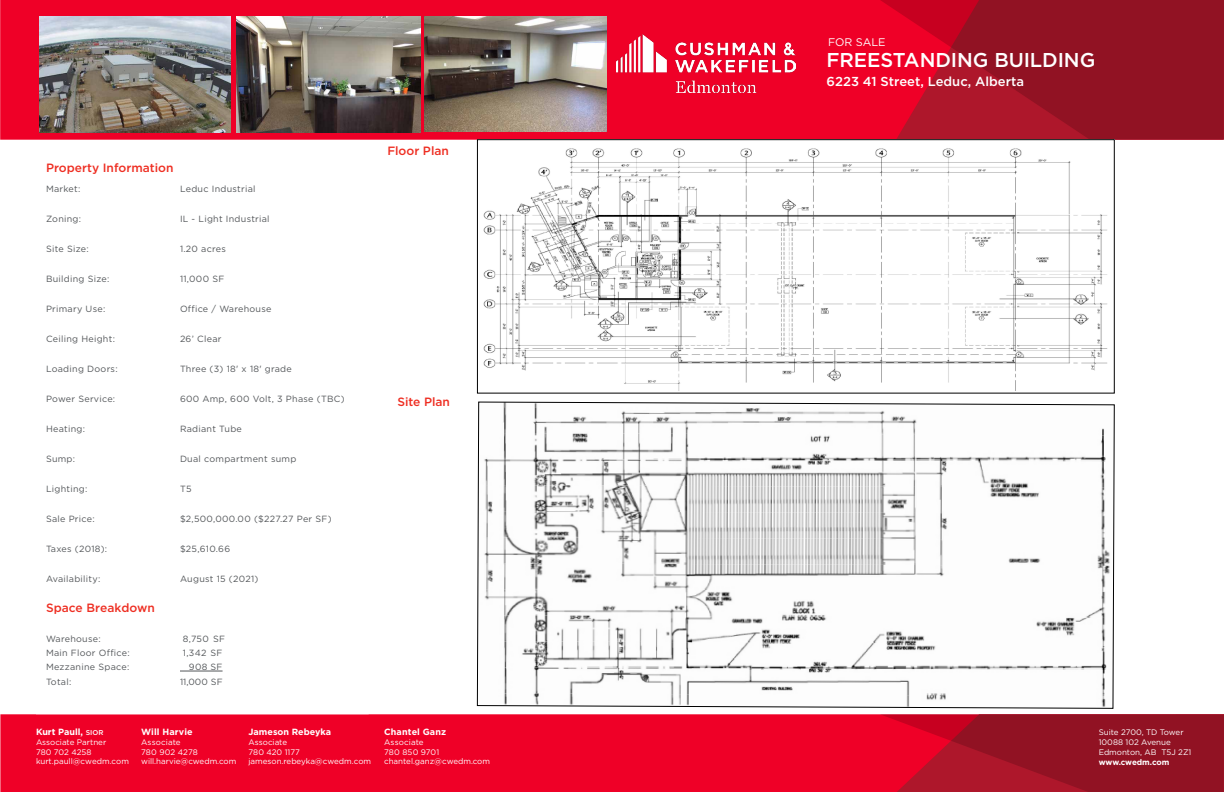
<style>
.page{position:relative;width:1224px;height:792px;background:#fff}
.page>*{position:absolute;margin:0;border:0;box-sizing:border-box;transform-origin:0 0}
.t1{font:500 20px "Gotham";letter-spacing:-.005em;color:#fff}
.t2{font:500 13px "Gotham";color:#fff}
.t3{font:500 12px "Gotham";color:#ee2e22}
.t4{font:11px "Gotham";color:#fff}
.t5{font:9px "Gotham";letter-spacing:.03em;color:#54575a}
.t6{font:700 9px "Gotham";color:#fff}
.t7{font:8px/9.6px "Gotham";color:#fff}
.t8{font:700 8px "Gotham";letter-spacing:-.005em;color:#fff}
.s1{font-weight:500;font-size:7px}
</style>
<div class="page">
<div style="left:0;top:0;width:880px;height:140px;background:#ef0027"></div>
<svg style="left:880px;top:0;width:344px;height:140px;background:#a41024"></svg>
<img style="left:616px;top:35px;width:180px;height:57px">
<div style="left:0;top:714px;width:880px;height:78px;background:#ef0027"></div>
<svg style="left:880px;top:714px;width:344px;height:78px;background:#a41025"></svg>
<hr style="left:180px;top:671px;width:43px;height:1px;background:#54575a">
<img style="left:40px;top:17px;width:190px;height:115px">
<img style="left:236px;top:17px;width:184px;height:115px">
<img style="left:424px;top:17px;width:183px;height:114px">
<svg style="left:477px;top:402px;width:638px;height:307px"></svg>
<img style="left:483px;top:148px;width:625px;height:243px">
<p class="t4" style="left:828px;top:35px;width:59px">FOR SALE</p>
<h1 class="t1" style="left:827px;top:47px;width:270px">FREESTANDING BUILDING</h1>
<h2 class="t2" style="left:827px;top:73px;width:199px">6223 41 Street, Leduc, Alberta</h2>
<p class="t3" style="left:387px;top:143px;width:63px">Floor Plan</p>
<p class="t3" style="left:46px;top:160px;width:129px">Property Information</p>
<p class="t5" style="left:46px;top:183px;width:36px">Market:</p>
<p class="t5" style="left:180px;top:183px;width:77px">Leduc Industrial</p>
<p class="t5" style="left:46px;top:213px;width:37px">Zoning:</p>
<p class="t5" style="left:180px;top:213px;width:91px">IL - Light Industrial</p>
<p class="t5" style="left:46px;top:243px;width:44px">Site Size:</p>
<p class="t5" style="left:180px;top:243px;width:47px">1.20 acres</p>
<p class="t5" style="left:46px;top:273px;width:65px">Building Size:</p>
<p class="t5" style="left:180px;top:273px;width:46px">11,000 SF</p>
<p class="t5" style="left:46px;top:303px;width:61px">Primary Use:</p>
<p class="t5" style="left:180px;top:303px;width:93px">Office / Warehouse</p>
<p class="t5" style="left:46px;top:333px;width:70px">Ceiling Height:</p>
<p class="t5" style="left:180px;top:333px;width:43px">26’ Clear</p>
<p class="t5" style="left:46px;top:363px;width:73px">Loading Doors:</p>
<p class="t5" style="left:180px;top:363px;width:113px">Three (3) 18' x 18' grade</p>
<p class="t5" style="left:46px;top:393px;width:71px">Power Service:</p>
<p class="t5" style="left:180px;top:393px;width:166px">600 Amp, 600 Volt, 3 Phase (TBC)</p>
<p class="t5" style="left:46px;top:423px;width:41px">Heating:</p>
<p class="t5" style="left:180px;top:423px;width:63px">Radiant Tube</p>
<p class="t5" style="left:46px;top:453px;width:31px">Sump:</p>
<p class="t5" style="left:180px;top:453px;width:118px">Dual compartment sump</p>
<p class="t5" style="left:46px;top:483px;width:43px">Lighting:</p>
<p class="t5" style="left:180px;top:483px;width:13px">T5</p>
<p class="t5" style="left:46px;top:513px;width:50px">Sale Price:</p>
<p class="t5" style="left:180px;top:513px;width:153px">$2,500,000.00 ($227.27 Per SF)</p>
<p class="t5" style="left:46px;top:543px;width:63px">Taxes (2018):</p>
<p class="t5" style="left:180px;top:543px;width:52px">$25,610.66</p>
<p class="t5" style="left:46px;top:573px;width:56px">Availability:</p>
<p class="t5" style="left:180px;top:573px;width:80px">August 15 (2021)</p>
<p class="t3" style="left:46px;top:600px;width:111px">Space Breakdown</p>
<p class="t5" style="left:46px;top:633px;width:56px">Warehouse:</p>
<p class="t5" style="left:183px;top:633px;width:43px">8,750 SF</p>
<p class="t5" style="left:46px;top:647px;width:85px">Main Floor Office:</p>
<p class="t5" style="left:183px;top:647px;width:41px">1,342 SF</p>
<p class="t5" style="left:46px;top:661px;width:85px">Mezzanine Space:</p>
<p class="t5" style="left:189px;top:661px;width:35px">908 SF</p>
<p class="t5" style="left:46px;top:676px;width:27px">Total:</p>
<p class="t5" style="left:180px;top:676px;width:44px">11,000 SF</p>
<p class="t3" style="left:397px;top:394px;width:54px">Site Plan</p>
<p class="t6" style="left:36px;top:726px;width:69px">Kurt Paull, <span class="s1">SIOR</span></p>
<p class="t7" style="left:36px;top:737px;width:94px">Associate Partner<br>780 702 4258 kurt.paull@cwedm.com</p>
<p class="t6" style="left:141px;top:726px;width:53px">Will Harvie</p>
<p class="t7" style="left:141px;top:737px;width:97px">Associate<br>780 902 4278 will.harvie@cwedm.com</p>
<p class="t6" style="left:249px;top:726px;width:84px">Jameson Rebeyka</p>
<p class="t7" style="left:249px;top:737px;width:124px">Associate<br>780 420 1177 jameson.rebeyka@cwedm.com</p>
<p class="t6" style="left:384px;top:726px;width:64px">Chantel Ganz</p>
<p class="t7" style="left:384px;top:737px;width:107px">Associate<br>780 850 9701 chantel.ganz@cwedm.com</p>
<p class="t7" style="left:1099px;top:727px;width:94px;line-height:10px">Suite 2700, TD Tower<br>10088 102 Avenue<br>Edmonton, AB T5J 2Z1</p>
<p class="t8" style="left:1099px;top:757px;width:72px">www.cwedm.com</p>
</div>
